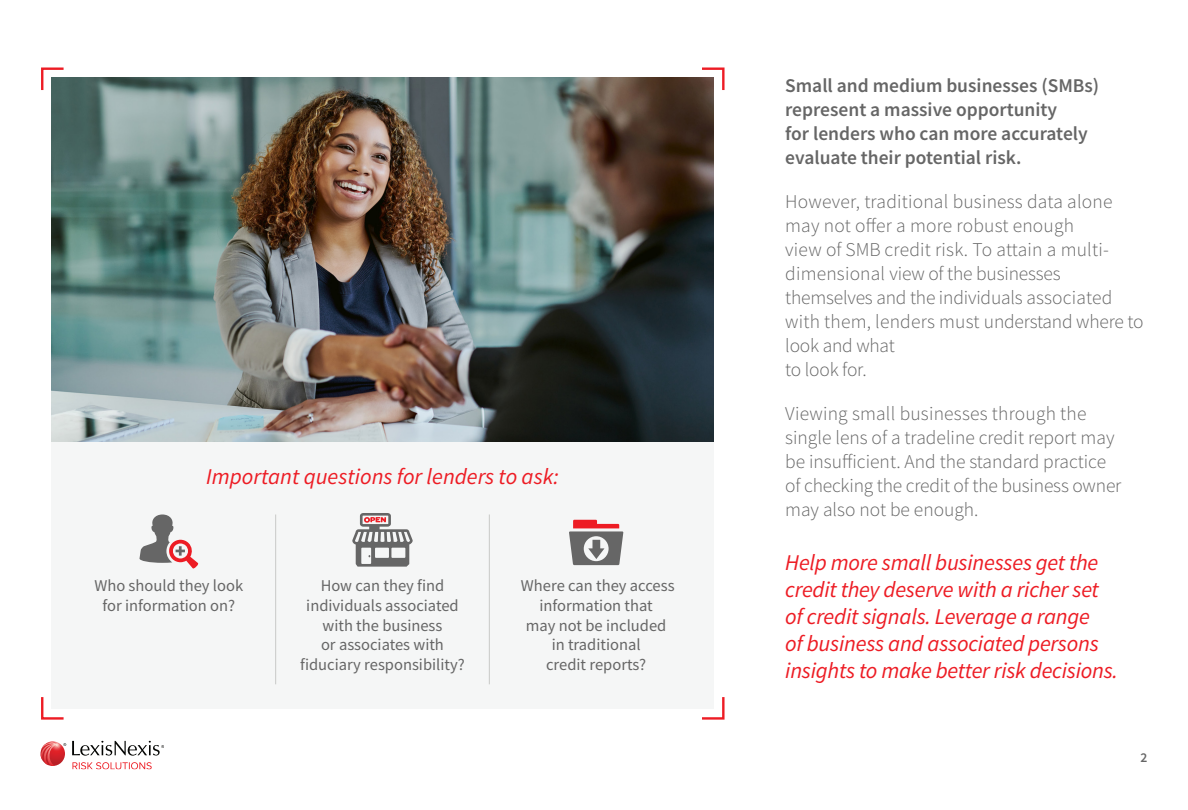
<style>
.page{position:relative;width:1188px;height:810px;background:#fff}
.page>*{position:absolute;margin:0;border:0;box-sizing:border-box;transform-origin:0 0}
.Pull_Quote{font:italic 22.5px/27px "Source Sans Pro";letter-spacing:-.01em;color:#ed1c24}
.Body_Text{font:300 19.5px/24px "Source Sans Pro";color:#666}
.Subhead{font:600 19.5px/24px "Source Sans Pro";color:#666}
.Small_body{font:16.5px/19.8px "Source Sans Pro";color:#666;text-align:center}
.t1{font:600 13.5px "Source Sans Pro";color:#666}
</style>
<div class="page">
<svg style="left:72px;top:762px;width:80px;height:8px"></svg>
<svg style="left:72px;top:741px;width:92px;height:15px"></svg>
<svg style="left:40px;top:741px;width:25px;height:25px"></svg>
<svg style="left:41px;top:742px;width:25px;height:24px"></svg>
<img style="left:51px;top:77px;width:662px;height:365px">
<svg style="left:41px;top:67px;width:25px;height:25px"></svg>
<svg style="left:700px;top:67px;width:25px;height:25px"></svg>
<svg style="left:702px;top:697px;width:23px;height:23px"></svg>
<svg style="left:41px;top:697px;width:23px;height:23px"></svg>
<div style="left:51px;top:442px;width:663px;height:266px;background:#f5f6f6"></div>
<hr style="left:275px;top:514px;width:1px;height:170px;background:#c8c9c7">
<hr style="left:489px;top:514px;width:1px;height:170px;background:#c8c9c7">
<svg style="left:140px;top:514px;width:58px;height:55px"></svg>
<svg style="left:352px;top:513px;width:61px;height:54px"></svg>
<svg style="left:569px;top:520px;width:54px;height:45px"></svg>
<p class="Pull_Quote" style="left:206px;top:463px;width:354px">Important questions for lenders to ask:</p>
<p class="Small_body" style="left:300px;top:576px;width:166px">How can they find individuals associated with the business<br>or associates with fiduciary responsibility?</p>
<p class="Small_body" style="left:94px;top:576px;width:150px">Who should they look for information on?</p>
<p class="Small_body" style="left:521px;top:576px;width:155px">Where can they access information that<br>may not be included in traditional<br>credit reports?</p>
<p class="Subhead" style="left:785px;top:73px;width:316px">Small and medium businesses (SMBs) represent a massive opportunity<br>for lenders who can more accurately evaluate their potential risk.</p>
<p class="Body_Text" style="left:785px;top:190px;width:360px">However, traditional business data alone may not offer a more robust enough<br>view of SMB credit risk. To attain a multi&shy;dimensional view of the businesses themselves and the individuals associated with them, lenders must understand where to look and what<br>to look for.</p>
<p class="Body_Text" style="left:785px;top:402px;width:338px">Viewing small businesses through the single lens of a tradeline credit report may be insufficient. And the standard practice of checking the credit of the business owner may also not be enough.</p>
<p class="Pull_Quote" style="left:785px;top:549px;width:334px">Help more small businesses get the credit they deserve with a richer set of credit signals. Leverage a range<br>of business and associated persons insights to make better risk decisions.</p>
<p class="t1" style="left:1141px;top:748px;width:8px">2</p>
</div>
